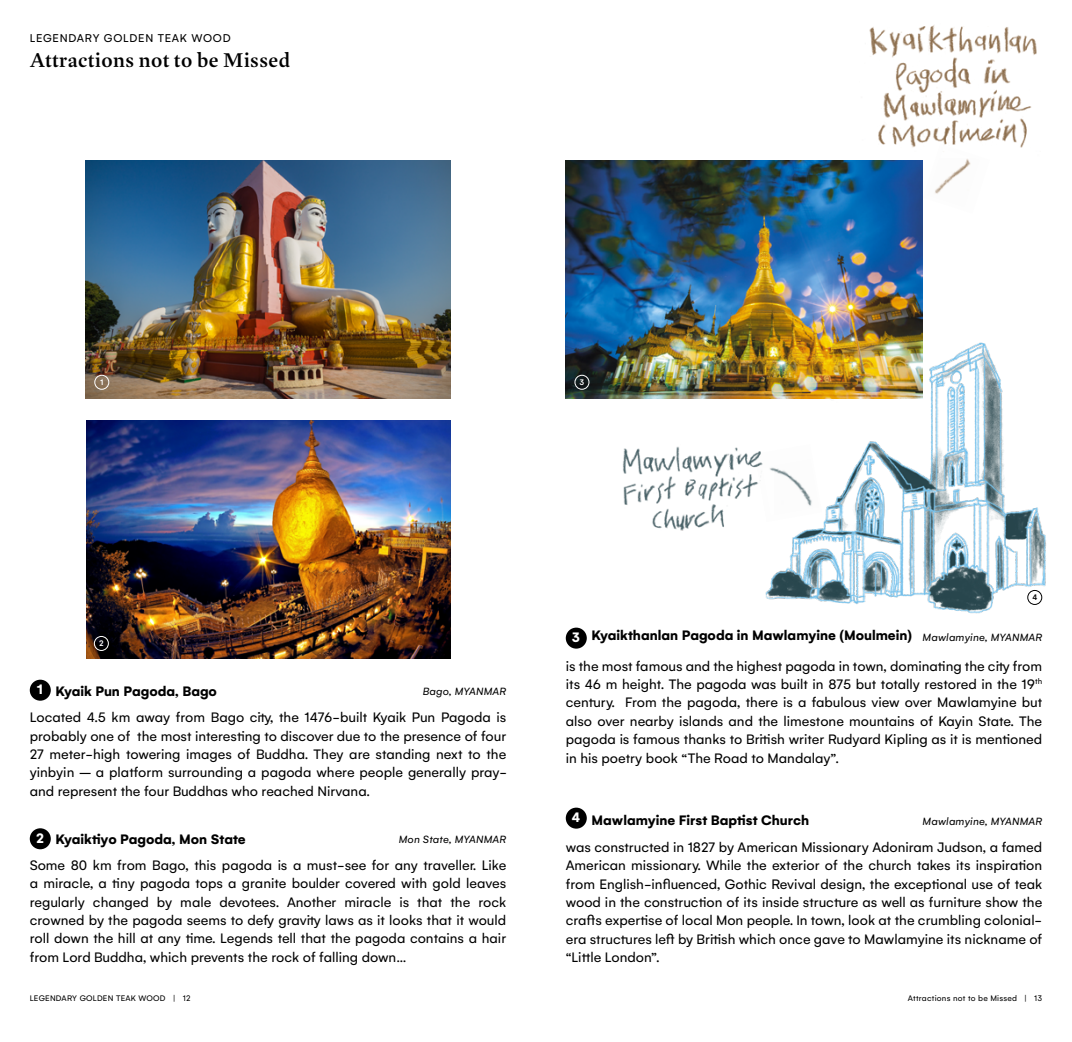
<style>
.page{position:relative;width:1072px;height:1042px;background:#fff}
.page>*{position:absolute;margin:0;border:0;box-sizing:border-box;transform-origin:0 0}
.t1{font:500 21px "Tara";letter-spacing:.02em;color:#000}
.t2{font:14.88px/18.4px "Gelion";color:#000;text-align:justify}
.t3{font:700 14.88px "Gelion";color:#000}
.t4{font:700 14.88px "Gelion";color:#fff}
.t5{font:12.25px "Gelion";letter-spacing:.06em;color:#000}
.t6{font:italic 11.38px "Gelion";letter-spacing:.015em;color:#000}
.t7{font:8.75px "Gelion";letter-spacing:.025em;color:#000}
.t8{font:500 8.75px "Gelion";color:#fff}
.t9{font:500 8.75px "Gelion";color:#000}
.s1{color:#fff}
</style>
<div class="page">
<div style="left:566px;top:627px;width:21px;height:21px;background:#000;border-radius:50%"></div>
<div style="left:30px;top:828px;width:21px;height:21px;background:#000;border-radius:50%"></div>
<div style="left:30px;top:680px;width:21px;height:21px;background:#000;border-radius:50%"></div>
<div style="left:566px;top:807px;width:21px;height:21px;background:#000;border-radius:50%"></div>
<img style="left:87px;top:421px;width:363px;height:238px">
<img style="left:86px;top:160px;width:364px;height:238px">
<img style="left:766px;top:337px;width:280px;height:277px">
<img style="left:680px;top:522px;width:93px;height:11px">
<svg style="left:622px;top:446px;width:141px;height:84px"></svg>
<svg style="left:869px;top:25px;width:168px;height:123px"></svg>
<img style="left:922px;top:144px;width:67px;height:70px">
<svg style="left:927px;top:148px;width:52px;height:59px"></svg>
<img style="left:754px;top:444px;width:68px;height:78px">
<svg style="left:762px;top:459px;width:56px;height:56px"></svg>
<div style="left:94px;top:375px;width:15px;height:15px;border:1px solid #fff;border-radius:50%"></div>
<div style="left:1027px;top:590px;width:15px;height:15px;border:1px solid #000;border-radius:50%"></div>
<img style="left:566px;top:160px;width:356px;height:238px">
<div style="left:574px;top:375px;width:15px;height:15px;border:1px solid #fff;border-radius:50%"></div>
<div style="left:94px;top:636px;width:15px;height:15px;border:1px solid #fff;border-radius:50%"></div>
<p class="t5" style="left:30px;top:31px;width:202px">LEGENDARY GOLDEN TEAK WOOD</p>
<h1 class="t1" style="left:30px;top:47px;width:262px">Attractions not to be Missed</h1>
<p class="t8" style="left:100px;top:377px;width:5px">1</p>
<p class="t8" style="left:579px;top:377px;width:6px">3</p>
<p class="t8" style="left:99px;top:638px;width:6px">2</p>
<p class="t3" style="left:37px;top:681px;width:182px"><span class="s1">1</span> Kyaik Pun Pagoda, Bago</p>
<p class="t6" style="left:423px;top:685px;width:85px">Bago, MYANMAR</p>
<p class="t2" style="left:30px;top:708px;width:478px">Located 4.5 km away from Bago city, the 1476-built Kyaik Pun Pagoda is probably one of the most interesting to discover due to the presence of four 27 meter-high towering images of Buddha. They are standing next to the yinbyin – a platform surrounding a pagoda where people generally pray&shy;and represent the four Buddhas who reached Nirvana.</p>
<p class="t3" style="left:56px;top:829px;width:192px">Kyaiktiyo Pagoda, Mon State</p>
<p class="t4" style="left:36px;top:828px;width:9px">2</p>
<p class="t2" style="left:30px;top:855px;width:478px">Some 80 km from Bago, this pagoda is a must-see for any traveller. Like a miracle, a tiny pagoda tops a granite boulder covered with gold leaves regularly changed by male devotees. Another miracle is that the rock crowned by the pagoda seems to defy gravity laws as it looks that it would roll down the hill at any time. Legends tell that the pagoda contains a hair from Lord Buddha, which prevents the rock of falling down…</p>
<p class="t6" style="left:399px;top:833px;width:109px">Mon State, MYANMAR</p>
<p class="t4" style="left:572px;top:628px;width:10px">3</p>
<p class="t9" style="left:1032px;top:592px;width:6px">4</p>
<p class="t3" style="left:591px;top:626px;width:322px">Kyaikthanlan Pagoda in Mawlamyine (Moulmein)</p>
<p class="t6" style="left:922px;top:631px;width:121px">Mawlamyine, MYANMAR</p>
<p class="t2" style="left:566px;top:656px;width:478px">is the most famous and the highest pagoda in town, dominating the city from its 46 m height. The pagoda was built in 875 but totally restored in the 19<sup>th </sup>century. From the pagoda, there is a fabulous view over Mawlamyine but also over nearby islands and the limestone mountains of Kayin State. The pagoda is famous thanks to British writer Rudyard Kipling as it is mentioned in his poetry book “The Road to Mandalay”.</p>
<p class="t4" style="left:571px;top:808px;width:10px">4</p>
<p class="t2" style="left:566px;top:838px;width:478px">was constructed in 1827 by American Missionary Adoniram Judson, a famed American missionary. While the exterior of the church takes its inspiration from English-influenced, Gothic Revival design, the exceptional use of teak wood in the construction of its inside structure as well as furniture show the crafts expertise of local Mon people. In town, look at the crumbling colonial&shy;era structures left by British which once gave to Mawlamyine its nickname of “Little London”.</p>
<p class="t3" style="left:591px;top:810px;width:219px">Mawlamyine First Baptist Church</p>
<p class="t6" style="left:922px;top:815px;width:121px">Mawlamyine, MYANMAR</p>
<p class="t7" style="left:30px;top:993px;width:162px">LEGENDARY GOLDEN TEAK WOOD | 12</p>
<p class="t7" style="left:908px;top:993px;width:136px">Attractions not to be Missed | 13</p>
</div>
